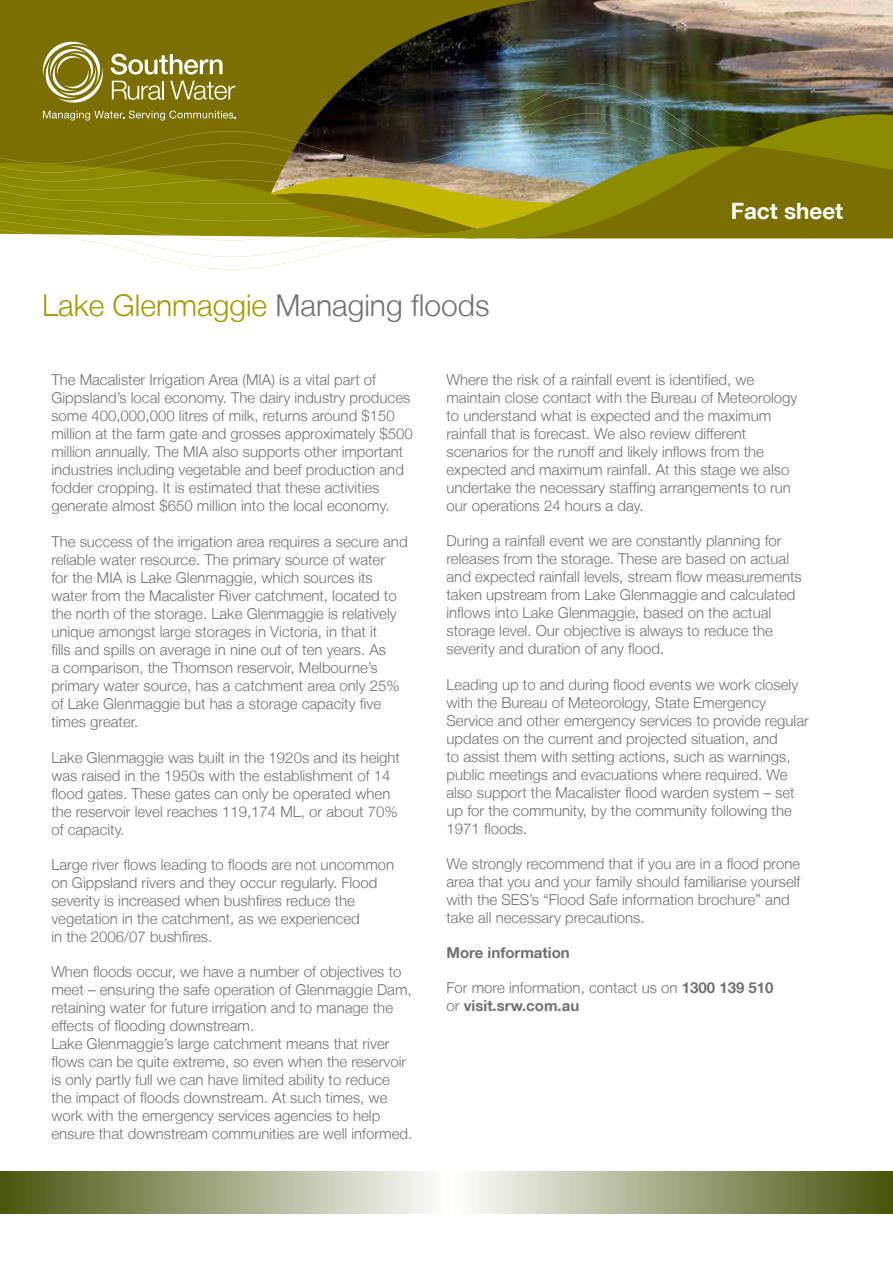
<style>
.page{position:relative;width:893px;height:1263px;background:#fff}
.page>*{position:absolute;margin:0;border:0;box-sizing:border-box;transform-origin:0 0}
.t1{font:300 30px "Helvetica Neue LT";color:#a59a00}
.t2{font:700 22.5px "Helvetica Neue LT";color:#fff}
.t3{font:300 15px/18px "Helvetica Neue LT";color:#717073}
.t4{font:700 15px "Helvetica Neue LT";color:#717073}
.s1{color:#717073}
.s2{font-weight:700}
</style>
<div class="page">
<svg style="left:0;top:0;width:893px;height:34px;background:#837735"></svg>
<svg style="left:81px;top:240px;width:307px;height:17px"></svg>
<svg style="left:0;top:221px;width:893px;height:19px;fill:#8d8b00"></svg>
<svg style="left:0;top:204px;width:271px;height:17px;background:#8e8c02"></svg>
<svg style="left:0;top:192px;width:271px;height:12px;background:#8e8c03"></svg>
<svg style="left:0;top:183px;width:271px;height:9px;background:#8d8a02"></svg>
<svg style="left:0;top:173px;width:271px;height:10px;background:#8a8503"></svg>
<svg style="left:0;top:164px;width:271px;height:9px;background:#837c02"></svg>
<img style="left:0;top:34px;width:893px;height:130px">
<svg style="left:111px;top:54px;width:112px;height:21px"></svg>
<svg style="left:112px;top:81px;width:52px;height:19px"></svg>
<svg style="left:170px;top:81px;width:65px;height:19px"></svg>
<svg style="left:43px;top:111px;width:192px;height:10px;background:#978e38"></svg>
<svg style="left:41px;top:40px;width:64px;height:65px"></svg>
<img style="left:271px;top:110px;width:622px;height:128px">
<svg style="left:0;top:1171px;width:893px;height:43px;background:#a3a985"></svg>
<h1 class="t1" style="left:42px;top:287px;width:449px">Lake Glenmaggie <span class="s1">Managing floods</span></h1>
<h2 class="t2" style="left:731px;top:197px;width:114px">Fact sheet</h2>
<p class="t3" style="left:51px;top:371px;width:363px">The Macalister Irrigation Area (MIA) is a vital part of Gippsland’s local economy. The dairy industry produces some 400,000,000 litres of milk, returns around $150 million at the farm gate and grosses approximately $500 million annually. The MIA also supports other important industries including vegetable and beef production and fodder cropping. It is estimated that these activities generate almost $650 million into the local economy.</p>
<p class="t3" style="left:51px;top:533px;width:358px">The success of the irrigation area requires a secure and reliable water resource. The primary source of water<br>for the MIA is Lake Glenmaggie, which sources its water from the Macalister River catchment, located to the north of the storage. Lake Glenmaggie is relatively unique amongst large storages in Victoria, in that it<br>fills and spills on average in nine out of ten years. As<br>a comparison, the Thomson reservoir, Melbourne’s primary water source, has a catchment area only 25% of Lake Glenmaggie but has a storage capacity five times greater.</p>
<p class="t3" style="left:51px;top:749px;width:350px">Lake Glenmaggie was built in the 1920s and its height was raised in the 1950s with the establishment of 14 flood gates. These gates can only be operated when the reservoir level reaches 119,174 ML, or about 70% of capacity.</p>
<p class="t3" style="left:51px;top:856px;width:344px">Large river flows leading to floods are not uncommon on Gippsland rivers and they occur regularly. Flood severity is increased when bushfires reduce the vegetation in the catchment, as we experienced<br>in the 2006/07 bushfires.</p>
<p class="t3" style="left:51px;top:963px;width:362px">When floods occur, we have a number of objectives to meet – ensuring the safe operation of Glenmaggie Dam, retaining water for future irrigation and to manage the effects of flooding downstream.<br>Lake Glenmaggie’s large catchment means that river flows can be quite extreme, so even when the reservoir is only partly full we can have limited ability to reduce the impact of floods downstream. At such times, we work with the emergency services agencies to help ensure that downstream communities are well informed.</p>
<p class="t3" style="left:446px;top:371px;width:352px">Where the risk of a rainfall event is identified, we maintain close contact with the Bureau of Meteorology to understand what is expected and the maximum rainfall that is forecast. We also review different scenarios for the runoff and likely inflows from the expected and maximum rainfall. At this stage we also undertake the necessary staffing arrangements to run our operations 24 hours a day.</p>
<p class="t3" style="left:446px;top:532px;width:357px">During a rainfall event we are constantly planning for releases from the storage. These are based on actual and expected rainfall levels, stream flow measurements taken upstream from Lake Glenmaggie and calculated inflows into Lake Glenmaggie, based on the actual storage level. Our objective is always to reduce the severity and duration of any flood.</p>
<p class="t3" style="left:446px;top:676px;width:364px">Leading up to and during flood events we work closely with the Bureau of Meteorology, State Emergency Service and other emergency services to provide regular updates on the current and projected situation, and<br>to assist them with setting actions, such as warnings, public meetings and evacuations where required. We also support the Macalister flood warden system – set up for the community, by the community following the 1971 floods.</p>
<p class="t3" style="left:446px;top:855px;width:355px">We strongly recommend that if you are in a flood prone area that you and your family should familiarise yourself with the SES’s “Flood Safe information brochure” and take all necessary precautions.</p>
<p class="t4" style="left:446px;top:944px;width:125px">More information</p>
<p class="t3" style="left:446px;top:979px;width:329px">For more information, contact us on <span class="s2">1300 139 510 </span>or <span class="s2">visit.srw.com.au</span></p>
</div>
